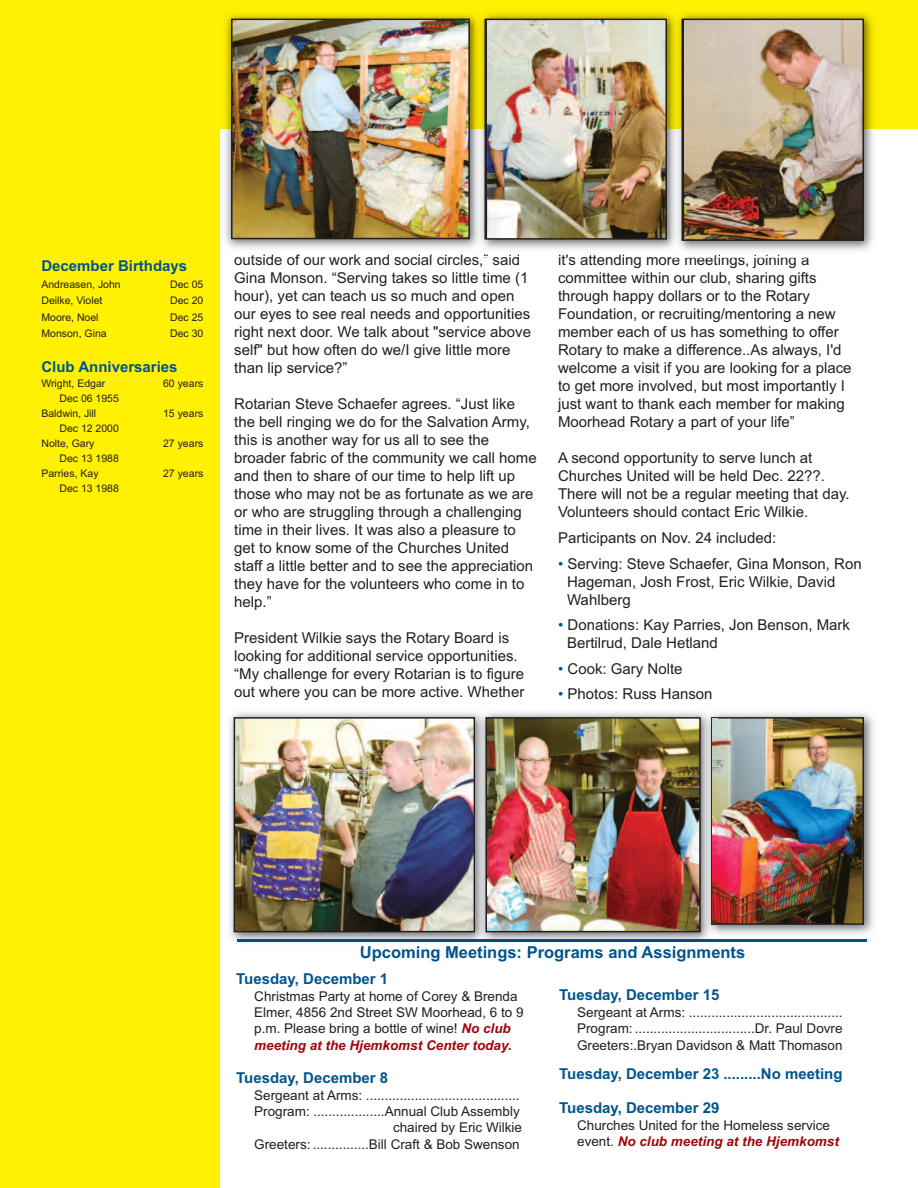
<style>
.page{position:relative;width:918px;height:1188px;background:#fff}
.page>*{position:absolute;margin:0;border:0;box-sizing:border-box;transform-origin:0 0}
.t1{font:700 16.5px "Arial";color:#00548e}
.t2{font:15px/18px "Arial";color:#231f20}
.t3{font:700 15px "Arial";color:#00548e}
.t4{font:13.5px/16.2px "Arial";color:#231f20}
.t5{font:10.5px/15px "Arial";color:#231f20}
.s1{color:#00548e}
.s2{font-weight:700;font-style:italic;color:#9d070d}
</style>
<div class="page">
<div style="left:0;top:0;width:918px;height:128px;background:#fff101"></div>
<div style="left:0;top:96px;width:220px;height:1092px;background:#fff101"></div>
<img style="left:476px;top:712px;width:398px;height:228px">
<img style="left:717px;top:940px;width:150px;height:1px">
<img style="left:717px;top:720px;width:144px;height:202px">
<div style="left:711px;top:717px;width:153px;height:208px;border:2px solid #231f20"></div>
<img style="left:221px;top:13px;width:659px;height:243px">
<img style="left:251px;top:254px;width:68px;height:2px">
<img style="left:234px;top:22px;width:233px;height:214px">
<div style="left:231px;top:19px;width:239px;height:220px;border:2px solid #231f20"></div>
<img style="left:229px;top:712px;width:247px;height:230px">
<img style="left:361px;top:946px;width:97px;height:3px">
<img style="left:238px;top:940px;width:238px;height:1px">
<img style="left:237px;top:720px;width:235px;height:209px">
<div style="left:234px;top:717px;width:241px;height:215px;border:2px solid #231f20"></div>
<img style="left:476px;top:941px;width:226px;height:8px">
<img style="left:491px;top:940px;width:211px;height:1px">
<img style="left:702px;top:712px;width:15px;height:228px">
<svg style="left:702px;top:940px;width:15px;height:2px"></svg>
<img style="left:711px;top:717px;width:6px;height:208px">
<img style="left:712px;top:718px;width:5px;height:206px">
<img style="left:713px;top:719px;width:4px;height:204px">
<svg style="left:476px;top:940px;width:15px;height:1px"></svg>
<img style="left:488px;top:720px;width:210px;height:209px">
<div style="left:485px;top:717px;width:216px;height:215px;border:2px solid #231f20"></div>
<img style="left:485px;top:256px;width:294px;height:1px">
<img style="left:559px;top:255px;width:62px;height:1px">
<img style="left:487px;top:22px;width:177px;height:215px">
<div style="left:484px;top:19px;width:183px;height:221px;border:2px solid #231f20"></div>
<img style="left:685px;top:22px;width:176px;height:216px">
<div style="left:682px;top:19px;width:182px;height:222px;border:2px solid #231f20"></div>
<p class="t3" style="left:41px;top:257px;width:147px">December Birthdays</p>
<p class="t5" style="left:41px;top:277px;width:81px">Andreasen, John</p>
<p class="t5" style="left:170px;top:277px;width:35px">Dec 05</p>
<p class="t5" style="left:41px;top:293px;width:63px">Deilke, Violet</p>
<p class="t5" style="left:170px;top:293px;width:35px">Dec 20</p>
<p class="t5" style="left:41px;top:310px;width:59px">Moore, Noel</p>
<p class="t5" style="left:170px;top:310px;width:35px">Dec 25</p>
<p class="t5" style="left:41px;top:326px;width:67px">Monson, Gina</p>
<p class="t5" style="left:170px;top:326px;width:35px">Dec 30</p>
<p class="t3" style="left:41px;top:358px;width:138px">Club Anniversaries</p>
<p class="t5" style="left:41px;top:376px;width:66px">Wright, Edgar</p>
<p class="t5" style="left:163px;top:376px;width:42px">60 years</p>
<p class="t5" style="left:41px;top:391px;width:79px;text-indent:18px">Dec 06 1955<br>Baldwin, Jill</p>
<p class="t5" style="left:163px;top:406px;width:42px">15 years</p>
<p class="t5" style="left:41px;top:421px;width:79px;text-indent:18px">Dec 12 2000<br>Nolte, Gary</p>
<p class="t5" style="left:41px;top:451px;width:79px;text-indent:18px">Dec 13 1988<br>Parries, Kay</p>
<p class="t5" style="left:59px;top:481px;width:61px">Dec 13 1988</p>
<p class="t5" style="left:163px;top:436px;width:42px">27 years</p>
<p class="t5" style="left:163px;top:466px;width:42px">27 years</p>
<p class="t2" style="left:234px;top:251px;width:298px">outside of our work and social circles,” said Gina Monson. “Serving takes so little time (1 hour), yet can teach us so much and open our eyes to see real needs and opportunities right next door. We talk about "service above self" but how often do we/I give little more than lip service?”</p>
<p class="t2" style="left:234px;top:395px;width:304px">Rotarian Steve Schaefer agrees. “Just like the bell ringing we do for the Salvation Army, this is another way for us all to see the broader fabric of the community we call home and then to share of our time to help lift up those who may not be as fortunate as we are or who are struggling through a challenging time in their lives. It was also a pleasure to get to know some of the Churches United staff a little better and to see the appreciation they have for the volunteers who come in to help.”</p>
<p class="t2" style="left:234px;top:629px;width:292px">President Wilkie says the Rotary Board is looking for additional service opportunities. “My challenge for every Rotarian is to figure out where you can be more active. Whether</p>
<p class="t2" style="left:558px;top:251px;width:295px">it's attending more meetings, joining a committee within our club, sharing gifts through happy dollars or to the Rotary Foundation, or recruiting/mentoring a new member each of us has something to offer Rotary to make a difference..As always, I'd welcome a visit if you are looking for a place to get more involved, but most importantly I just want to thank each member for making Moorhead Rotary a part of your life”</p>
<p class="t2" style="left:558px;top:449px;width:293px">A second opportunity to serve lunch at Churches United will be held Dec. 22??.<br>There will not be a regular meeting that day.<br>Volunteers should contact Eric Wilkie.</p>
<p class="t2" style="left:558px;top:529px;width:220px">Participants on Nov. 24 included:</p>
<p class="t2" style="left:567px;top:554px;width:296px;text-indent:-9px"><span class="s1">•</span> Serving: Steve Schaefer, Gina Monson, Ron<br>Hageman, Josh Frost, Eric Wilkie, David<br>Wahlberg</p>
<p class="t2" style="left:567px;top:616px;width:285px;text-indent:-9px"><span class="s1">•</span> Donations: Kay Parries, Jon Benson, Mark<br>Bertilrud, Dale Hetland</p>
<p class="t2" style="left:558px;top:659px;width:126px"><span class="s1">•</span> Cook: Gary Nolte</p>
<p class="t2" style="left:558px;top:685px;width:156px"><span class="s1">•</span> Photos: Russ Hanson</p>
<p class="t1" style="left:360px;top:943px;width:387px">Upcoming Meetings: Programs and Assignments</p>
<p class="t3" style="left:236px;top:970px;width:154px">Tuesday, December 1</p>
<p class="t4" style="left:254px;top:988px;width:271px">Christmas Party at home of Corey &amp; Brenda Elmer, 4856 2nd Street SW Moorhead, 6 to 9 p.m. Please bring a bottle of wine! <span class="s2">No club meeting at the Hjemkomst Center today.</span></p>
<p class="t3" style="left:236px;top:1069px;width:154px">Tuesday, December 8</p>
<p class="t4" style="left:254px;top:1087px;width:269px;text-align:right">Sergeant at Arms: .........................................<br>Program: ...................Annual Club Assembly chaired by Eric Wilkie<br>Greeters: ...............Bill Craft &amp; Bob Swenson</p>
<p class="t3" style="left:559px;top:986px;width:162px">Tuesday, December 15</p>
<p class="t4" style="left:577px;top:1004px;width:267px;text-align:justify">Sergeant at Arms: .........................................<br>Program: ................................Dr. Paul Dovre Greeters:.Bryan Davidson &amp; Matt Thomason</p>
<p class="t3" style="left:559px;top:1065px;width:285px">Tuesday, December 23 .........No meeting</p>
<p class="t3" style="left:559px;top:1099px;width:162px">Tuesday, December 29</p>
<p class="t4" style="left:577px;top:1117px;width:263px">Churches United for the Homeless service event. <span class="s2">No club meeting at the Hjemkomst</span></p>
</div>
